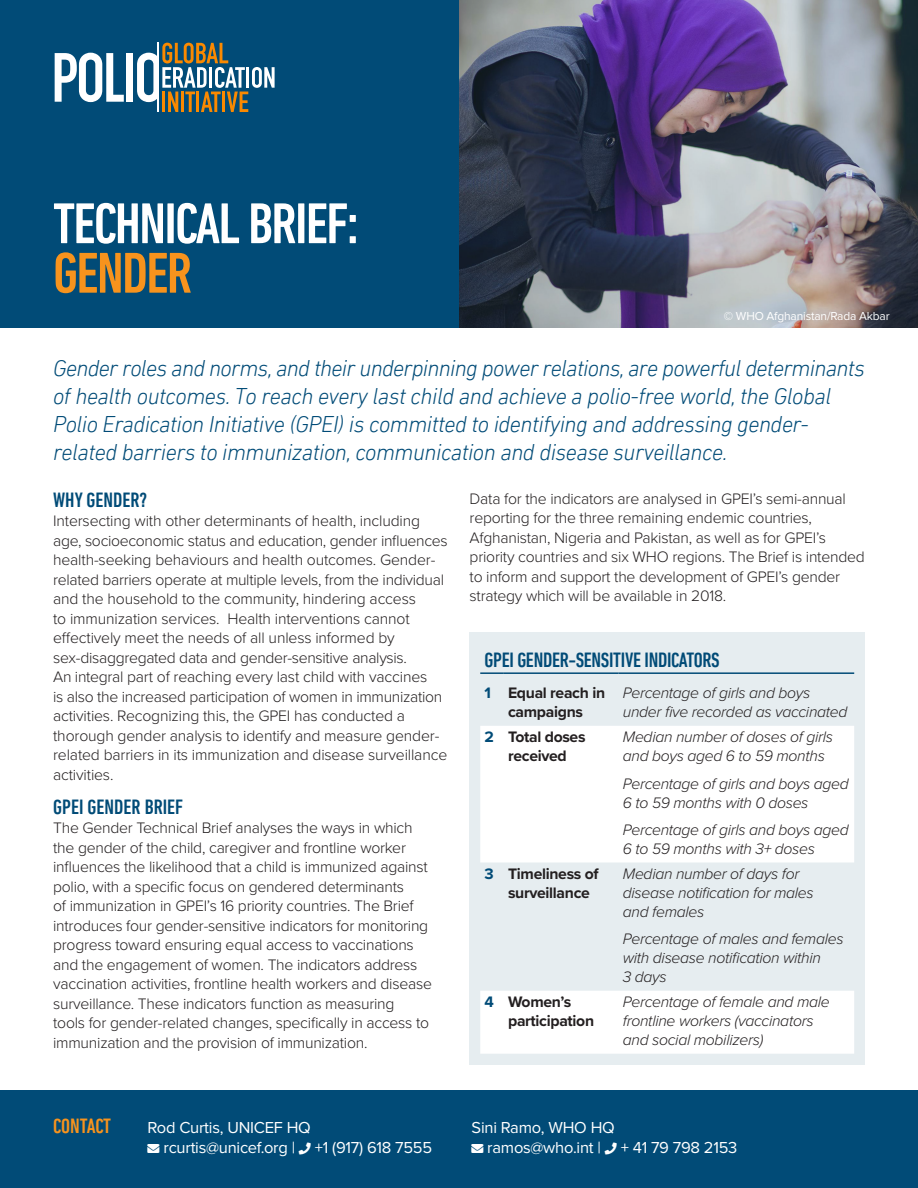
<style>
.page{position:relative;width:918px;height:1188px;background:#fff}
.page>*{position:absolute;margin:0;border:0;box-sizing:border-box;transform-origin:0 0}
.t1{font:500 condensed 58.5px/49.5px "DIN Next LT Pro";letter-spacing:-.03em;color:#fff}
.Standfirst{font:italic 300 23.25px/27.9px "DIN Next LT Pro";letter-spacing:-.02em;color:#014b77}
.SubHead{font:500 condensed 21px "DIN Next LT Pro";letter-spacing:-.015em;color:#014b77}
.Body{font:500 condensed 21px "DIN Next LT Pro";letter-spacing:-.005em;color:#f7931d}
.Body-2{font:16.5px "Proxima Nova";letter-spacing:-.015em;color:#fff}
.Body-3{font:300 15.75px/19.5px "Proxima Nova";letter-spacing:-.015em;color:#231f20}
.t2{font:italic 300 15.75px/18.9px "Proxima Nova";letter-spacing:-.02em;color:#231f20}
.t3{font:700 15.75px/18.9px "Proxima Nova";letter-spacing:-.02em;color:#231f20}
.t4{font:700 15.75px "Proxima Nova";color:#014b77}
.Body-4{font:12px "Proxima Nova";letter-spacing:-.015em;color:#fff}
.s1{color:#f7931d}
</style>
<div class="page">
<div style="left:0;top:0;width:470px;height:327px;background:#014b77"></div>
<svg style="left:55px;top:53px;width:69px;height:49px"></svg>
<div style="left:126px;top:53px;width:7px;height:49px;background:#fff"></div>
<svg style="left:137px;top:43px;width:138px;height:69px"></svg>
<img style="left:459px;top:0;width:459px;height:327px">
<div style="left:0;top:1091px;width:918px;height:97px;background:#014b77"></div>
<div style="left:470px;top:632px;width:395px;height:432px;background:#e6edf0"></div>
<div style="left:480px;top:726px;width:374px;height:137px;background:#fff"></div>
<div style="left:480px;top:991px;width:374px;height:63px;background:#fff"></div>
<hr style="left:480px;top:672px;width:24px;height:2px;background:#014b77">
<hr style="left:504px;top:672px;width:115px;height:2px;background:#014b77">
<hr style="left:619px;top:672px;width:235px;height:2px;background:#014b77">
<p class="t1" style="left:53px;top:199px;width:307px">TECHNICAL BRIEF:<br><span class="s1">GENDER</span></p>
<p class="Body-4" style="left:724px;top:309px;width:167px">© WHO Afghanistan/Rada Akbar</p>
<p class="Standfirst" style="left:53px;top:354px;width:813px">Gender roles and norms, and their underpinning power relations, are powerful determinants of health outcomes. To reach every last child and achieve a polio-free world, the Global Polio Eradication Initiative (GPEI) is committed to identifying and addressing gender&shy;related barriers to immunization, communication and disease surveillance.</p>
<p class="SubHead" style="left:53px;top:488px;width:96px">WHY GENDER?</p>
<p class="Body-3" style="left:53px;top:511px;width:396px">Intersecting with other determinants of health, including age, socioeconomic status and education, gender influences health-seeking behaviours and health outcomes. Gender&shy;related barriers operate at multiple levels, from the individual and the household to the community, hindering access<br>to immunization services. Health interventions cannot effectively meet the needs of all unless informed by sex-disaggregated data and gender-sensitive analysis.<br>An integral part of reaching every last child with vaccines<br>is also the increased participation of women in immunization activities. Recognizing this, the GPEI has conducted a thorough gender analysis to identify and measure gender&shy;related barriers in its immunization and disease surveillance activities.</p>
<p class="SubHead" style="left:53px;top:795px;width:132px">GPEI GENDER BRIEF</p>
<p class="Body-3" style="left:53px;top:817px;width:380px">The Gender Technical Brief analyses the ways in which the gender of the child, caregiver and frontline worker influences the likelihood that a child is immunized against polio, with a specific focus on gendered determinants<br>of immunization in GPEI’s 16 priority countries. The Brief introduces four gender-sensitive indicators for monitoring progress toward ensuring equal access to vaccinations and the engagement of women. The indicators address vaccination activities, frontline health workers and disease surveillance. These indicators function as measuring<br>tools for gender-related changes, specifically in access to immunization and the provision of immunization.</p>
<p class="Body-3" style="left:470px;top:488px;width:397px">Data for the indicators are analysed in GPEI’s semi-annual reporting for the three remaining endemic countries, Afghanistan, Nigeria and Pakistan, as well as for GPEI’s priority countries and six WHO regions. The Brief is intended to inform and support the development of GPEI’s gender strategy which will be available in 2018.</p>
<p class="SubHead" style="left:485px;top:648px;width:237px">GPEI GENDER-SENSITIVE INDICATORS</p>
<p class="t4" style="left:485px;top:681px;width:8px">1</p>
<p class="t3" style="left:508px;top:683px;width:99px">Equal reach in campaigns</p>
<p class="t2" style="left:623px;top:684px;width:226px">Percentage of girls and boys under five recorded as vaccinated</p>
<p class="t4" style="left:485px;top:726px;width:11px">2</p>
<p class="t3" style="left:508px;top:727px;width:79px">Total doses received</p>
<p class="t2" style="left:623px;top:728px;width:212px">Median number of doses of girls and boys aged 6 to 59 months</p>
<p class="t2" style="left:623px;top:775px;width:227px">Percentage of girls and boys aged<br>6 to 59 months with 0 doses</p>
<p class="t2" style="left:623px;top:821px;width:227px">Percentage of girls and boys aged<br>6 to 59 months with 3+ doses</p>
<p class="t4" style="left:485px;top:862px;width:11px">3</p>
<p class="t3" style="left:508px;top:864px;width:92px">Timeliness of surveillance</p>
<p class="t2" style="left:623px;top:865px;width:192px">Median number of days for disease notification for males and females</p>
<p class="t2" style="left:623px;top:930px;width:222px">Percentage of males and females with disease notification within<br>3 days</p>
<p class="t4" style="left:485px;top:990px;width:11px">4</p>
<p class="t3" style="left:508px;top:992px;width:88px">Women’s participation</p>
<p class="t2" style="left:623px;top:993px;width:208px">Percentage of female and male frontline workers (vaccinators and social mobilizers)</p>
<p class="Body" style="left:53px;top:1114px;width:60px">CONTACT</p>
<p class="Body-2" style="left:148px;top:1118px;width:165px">Rod Curtis, UNICEF HQ</p>
<p class="Body-2" style="left:472px;top:1118px;width:145px">Sini Ramo, WHO HQ</p>
<p class="Body-2" style="left:148px;top:1138px;width:286px">→ rcurtis@unicef.org | +1 (917) 618 7555</p>
<p class="Body-2" style="left:472px;top:1138px;width:267px">→ ramos@who.int | + 41 79 798 2153</p>
</div>
